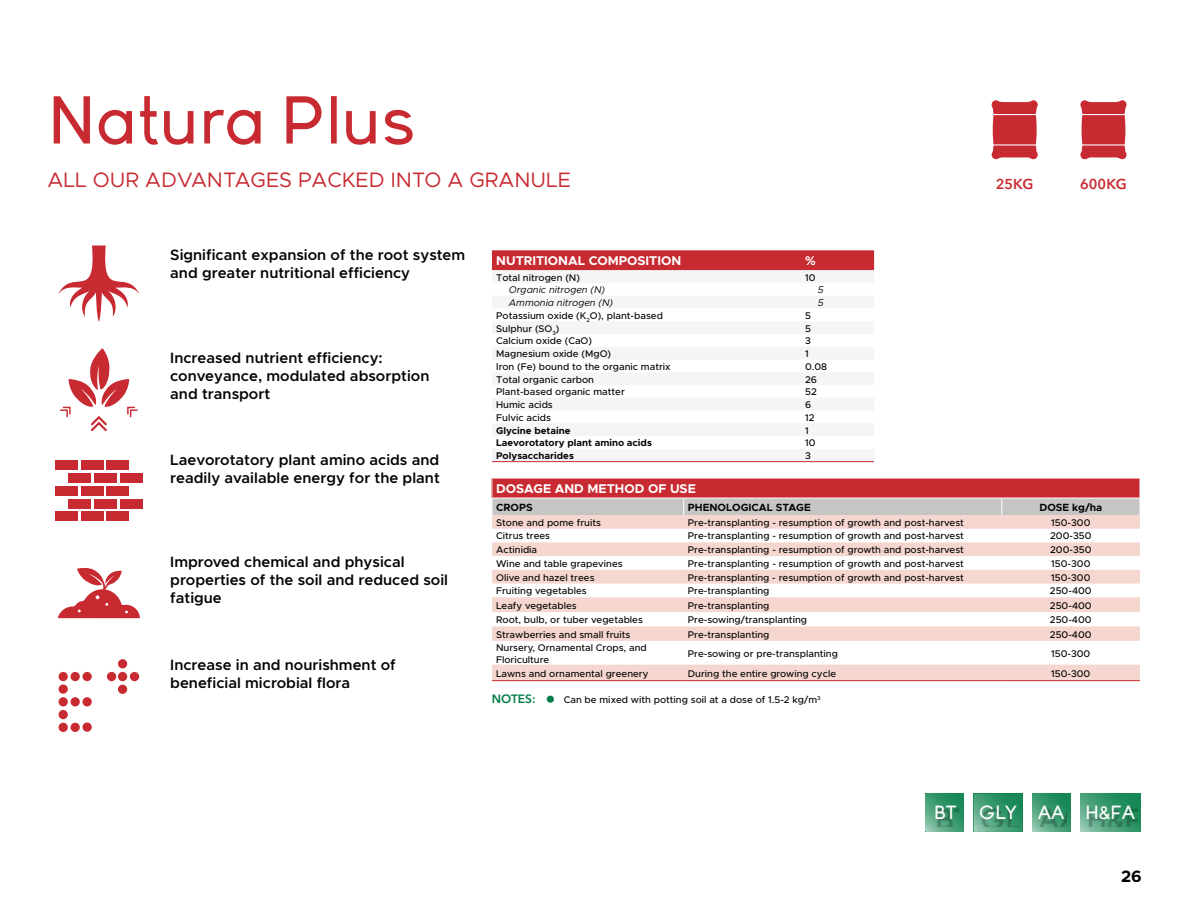
<style>
.page{position:relative;width:1188px;height:918px;background:#fff}
.page>*{position:absolute;margin:0;border:0;box-sizing:border-box;transform-origin:0 0}
.t1{font:67.5px "Young";color:#c82a31}
.t2{font:21px "Metropolis";color:#c82a31}
.t3{font:19.05px "Young";color:#fff}
.t4{font:700 16.5px "Metropolis";color:#000001}
.t5{font:600 15px/18px "Metropolis";color:#050504}
.t6{font:600 14.25px "Avenir Next LT Pro";color:#c82a31}
.t7{font:700 12.75px "Metropolis";color:#fff}
.t8{font:600 12px "Avenir Next LT Pro";color:#007d45}
.t9{font:700 10.5px "Metropolis";color:#050504}
.t10{font:500 9.75px/11.7px "Metropolis";color:#050504}
.t11{font:700 9.75px "Metropolis";color:#050504}
.t12{font:italic 9.75px "Metropolis";color:#050504}
.s1{font-family:"Myriad Pro";font-weight:600;font-size:30px;color:#007d45}
</style>
<div class="page">
<svg style="left:1080px;top:100px;width:47px;height:60px;background:#d04c52"></svg>
<svg style="left:991px;top:100px;width:47px;height:60px;background:#d04c52"></svg>
<svg style="left:1032px;top:794px;width:38px;height:38px"></svg>
<img style="left:1037px;top:802px;width:30px;height:24px">
<svg style="left:974px;top:794px;width:49px;height:38px"></svg>
<img style="left:978px;top:802px;width:41px;height:24px">
<svg style="left:1080px;top:794px;width:60px;height:38px"></svg>
<img style="left:1084px;top:802px;width:53px;height:24px">
<svg style="left:926px;top:794px;width:38px;height:38px"></svg>
<img style="left:933px;top:802px;width:25px;height:24px">
<svg style="left:58px;top:568px;width:82px;height:50px"></svg>
<svg style="left:60px;top:348px;width:78px;height:83px"></svg>
<svg style="left:59px;top:659px;width:80px;height:73px"></svg>
<div style="left:68px;top:473px;width:23px;height:10px;background:#c82a31"></div>
<div style="left:94px;top:473px;width:23px;height:10px;background:#c82a31"></div>
<div style="left:120px;top:473px;width:22px;height:10px;background:#c82a31"></div>
<div style="left:68px;top:499px;width:23px;height:9px;background:#c82a31"></div>
<div style="left:94px;top:499px;width:23px;height:9px;background:#c82a31"></div>
<div style="left:120px;top:499px;width:22px;height:9px;background:#c82a31"></div>
<div style="left:55px;top:486px;width:23px;height:10px;background:#c82a31"></div>
<div style="left:81px;top:486px;width:23px;height:10px;background:#c82a31"></div>
<div style="left:107px;top:486px;width:22px;height:10px;background:#c82a31"></div>
<div style="left:55px;top:460px;width:23px;height:10px;background:#c82a31"></div>
<div style="left:81px;top:460px;width:23px;height:10px;background:#c82a31"></div>
<div style="left:107px;top:460px;width:22px;height:10px;background:#c82a31"></div>
<div style="left:55px;top:512px;width:23px;height:9px;background:#c82a31"></div>
<div style="left:81px;top:512px;width:23px;height:9px;background:#c82a31"></div>
<div style="left:107px;top:512px;width:22px;height:9px;background:#c82a31"></div>
<svg style="left:58px;top:246px;width:82px;height:76px"></svg>
<div style="left:492px;top:250px;width:382px;height:20px;background:#c82a31"></div>
<svg style="left:492px;top:270px;width:382px;height:191px;fill:#f4f5f6"></svg>
<hr style="left:492px;top:461px;width:309px;height:1px;background:#c82a31">
<hr style="left:801px;top:461px;width:73px;height:1px;background:#c82a31">
<svg style="left:492px;top:515px;width:648px;height:165px"></svg>
<svg style="left:492px;top:478px;width:648px;height:37px;background:#c9787b"></svg>
<hr style="left:492px;top:680px;width:192px;height:1px;background:#c82a31">
<hr style="left:684px;top:680px;width:318px;height:1px;background:#c82a31">
<hr style="left:1002px;top:680px;width:138px;height:1px;background:#c82a31">
<h1 class="t1" style="left:48px;top:93px;width:371px">Natura Plus</h1>
<h2 class="t2" style="left:48px;top:166px;width:525px">ALL OUR ADVANTAGES PACKED INTO A GRANULE</h2>
<h3 class="t6" style="left:996px;top:175px;width:39px">25KG</h3>
<h3 class="t6" style="left:1080px;top:175px;width:48px">600KG</h3>
<h3 class="t5" style="left:170px;top:246px;width:297px">Significant expansion of the root system and greater nutritional efficiency</h3>
<h3 class="t7" style="left:496px;top:253px;width:187px">NUTRITIONAL COMPOSITION</h3>
<h3 class="t7" style="left:805px;top:253px;width:12px">%</h3>
<p class="t10" style="left:496px;top:271px;width:85px">Total nitrogen (N)</p>
<p class="t10" style="left:805px;top:271px;width:12px">10</p>
<p class="t12" style="left:509px;top:284px;width:98px">Organic nitrogen (N)</p>
<p class="t12" style="left:818px;top:284px;width:7px">5</p>
<p class="t12" style="left:509px;top:297px;width:106px">Ammonia nitrogen (N)</p>
<p class="t12" style="left:818px;top:297px;width:7px">5</p>
<p class="t10" style="left:496px;top:310px;width:168px">Potassium oxide (K<sub>2</sub>O), plant-based</p>
<p class="t10" style="left:805px;top:310px;width:7px">5</p>
<p class="t10" style="left:496px;top:322px;width:65px">Sulphur (SO<sub>3</sub>)</p>
<p class="t10" style="left:805px;top:322px;width:7px">5</p>
<p class="t10" style="left:496px;top:335px;width:97px">Calcium oxide (CaO)</p>
<p class="t10" style="left:805px;top:335px;width:7px">3</p>
<p class="t10" style="left:496px;top:348px;width:116px">Magnesium oxide (MgO)</p>
<p class="t10" style="left:805px;top:348px;width:5px">1</p>
<p class="t10" style="left:496px;top:361px;width:176px">Iron (Fe) bound to the organic matrix</p>
<p class="t10" style="left:805px;top:361px;width:24px">0.08</p>
<p class="t10" style="left:496px;top:373px;width:99px">Total organic carbon</p>
<p class="t10" style="left:805px;top:373px;width:13px">26</p>
<p class="t10" style="left:496px;top:386px;width:130px">Plant-based organic matter</p>
<p class="t10" style="left:805px;top:386px;width:13px">52</p>
<p class="t10" style="left:496px;top:399px;width:58px">Humic acids</p>
<p class="t10" style="left:805px;top:399px;width:8px">6</p>
<p class="t10" style="left:496px;top:412px;width:56px">Fulvic acids</p>
<p class="t10" style="left:805px;top:412px;width:11px">12</p>
<p class="t11" style="left:496px;top:424px;width:76px">Glycine betaine</p>
<p class="t10" style="left:805px;top:424px;width:5px">1</p>
<p class="t11" style="left:496px;top:437px;width:157px">Laevorotatory plant amino acids</p>
<p class="t10" style="left:805px;top:437px;width:12px">10</p>
<p class="t11" style="left:496px;top:450px;width:79px">Polysaccharides</p>
<p class="t10" style="left:805px;top:450px;width:7px">3</p>
<h3 class="t7" style="left:496px;top:481px;width:201px">DOSAGE AND METHOD OF USE</h3>
<p class="t9" style="left:496px;top:500px;width:38px">CROPS</p>
<p class="t9" style="left:688px;top:500px;width:124px">PHENOLOGICAL STAGE</p>
<p class="t9" style="left:1039px;top:500px;width:65px">DOSE kg/ha</p>
<p class="t10" style="left:496px;top:517px;width:106px">Stone and pome fruits</p>
<p class="t10" style="left:688px;top:517px;width:277px">Pre-transplanting - resumption of growth and post-harvest</p>
<p class="t10" style="left:1051px;top:517px;width:41px">150-300</p>
<p class="t10" style="left:496px;top:530px;width:56px">Citrus trees</p>
<p class="t10" style="left:688px;top:530px;width:277px">Pre-transplanting - resumption of growth and post-harvest</p>
<p class="t10" style="left:1050px;top:530px;width:43px">200-350</p>
<p class="t10" style="left:496px;top:544px;width:43px">Actinidia</p>
<p class="t10" style="left:688px;top:544px;width:277px">Pre-transplanting - resumption of growth and post-harvest</p>
<p class="t10" style="left:1050px;top:544px;width:43px">200-350</p>
<p class="t10" style="left:496px;top:558px;width:128px">Wine and table grapevines</p>
<p class="t10" style="left:688px;top:558px;width:277px">Pre-transplanting - resumption of growth and post-harvest</p>
<p class="t10" style="left:1051px;top:558px;width:41px">150-300</p>
<p class="t10" style="left:496px;top:571px;width:100px">Olive and hazel trees</p>
<p class="t10" style="left:688px;top:571px;width:277px">Pre-transplanting - resumption of growth and post-harvest</p>
<p class="t10" style="left:1051px;top:571px;width:41px">150-300</p>
<p class="t10" style="left:496px;top:585px;width:92px">Fruiting vegetables</p>
<p class="t10" style="left:688px;top:585px;width:83px">Pre-transplanting</p>
<p class="t10" style="left:1050px;top:585px;width:43px">250-400</p>
<p class="t10" style="left:496px;top:599px;width:82px">Leafy vegetables</p>
<p class="t10" style="left:688px;top:599px;width:83px">Pre-transplanting</p>
<p class="t10" style="left:1050px;top:599px;width:43px">250-400</p>
<p class="t10" style="left:496px;top:614px;width:148px">Root, bulb, or tuber vegetables</p>
<p class="t10" style="left:688px;top:614px;width:121px">Pre-sowing/transplanting</p>
<p class="t10" style="left:1050px;top:614px;width:43px">250-400</p>
<p class="t10" style="left:496px;top:628px;width:136px">Strawberries and small fruits</p>
<p class="t10" style="left:688px;top:628px;width:83px">Pre-transplanting</p>
<p class="t10" style="left:1050px;top:628px;width:43px">250-400</p>
<p class="t10" style="left:496px;top:642px;width:152px">Nursery, Ornamental Crops, and<br>Floriculture</p>
<p class="t10" style="left:688px;top:647px;width:152px">Pre-sowing or pre-transplanting</p>
<p class="t10" style="left:1051px;top:647px;width:41px">150-300</p>
<p class="t10" style="left:496px;top:667px;width:154px">Lawns and ornamental greenery</p>
<p class="t10" style="left:688px;top:667px;width:150px">During the entire growing cycle</p>
<p class="t10" style="left:1051px;top:667px;width:41px">150-300</p>
<p class="t8" style="left:492px;top:691px;width:45px">NOTES:</p>
<p class="t10" style="left:546px;top:694px;width:276px"><span class="s1">•</span> Can be mixed with potting soil at a dose of 1.5-2 kg/m<sup>3</sup></p>
<h3 class="t5" style="left:170px;top:348px;width:261px">Increased nutrient efficiency: conveyance, modulated absorption and transport</h3>
<h3 class="t5" style="left:170px;top:451px;width:271px">Laevorotatory plant amino acids and readily available energy for the plant</h3>
<h3 class="t5" style="left:170px;top:553px;width:279px">Improved chemical and physical properties of the soil and reduced soil fatigue</h3>
<h3 class="t5" style="left:170px;top:656px;width:227px">Increase in and nourishment of beneficial microbial flora</h3>
<h3 class="t3" style="left:934px;top:805px;width:203px">BT GLY AA H&amp;FA</h3>
<h3 class="t4" style="left:1121px;top:865px;width:22px">26</h3>
</div>
